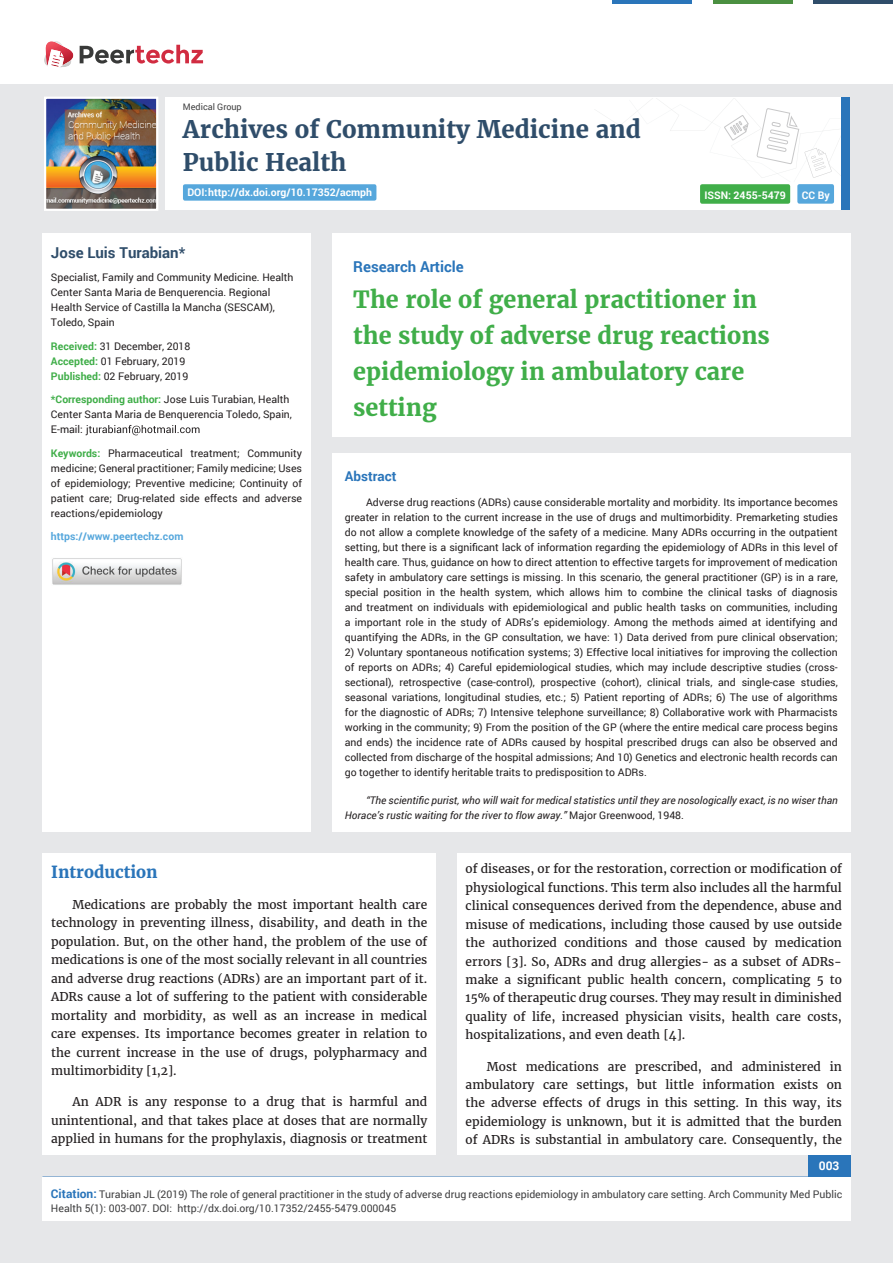
<style>
.page{position:relative;width:893px;height:1263px;background:#e6e7e9}
.page>*{position:absolute;margin:0;border:0;box-sizing:border-box;transform-origin:0 0}
.t1{font:700 24px/33px "Merriweather";color:#2f4d6a}
.t2{font:700 23.4px/36px "Merriweather";color:#40ae49}
.t3{font:700 16.5px "Merriweather";color:#2a75ba}
.t4{font:700 15px "Roboto";color:#2f4d6a}
.t5{font:700 15px "Roboto";color:#2a75ba}
.t6{font:700 13.5px "Roboto";color:#2a75ba}
.t7{font:12px/18.5px "Merriweather";color:#231f20;text-align:justify}
.t8{font:700 12px "Roboto";color:#fff}
.t9{font:10.5px/15px "Roboto";color:#231f20;text-align:justify}
.t10{font:10.5px/13.5px "Roboto";color:#3e3e3f}
.t11{font:italic 10.5px/15px "Roboto";color:#231f20}
.t12{font:700 10.5px "Roboto";color:#fff}
.t13{font:700 10.5px "Roboto";color:#56a7dc}
.t14{font:9px "Roboto";color:#3e3e3f}
.s1{font-weight:700;color:#40ae49}
.s2{font-style:normal}
.s3{font-weight:700;font-size:12px;color:#2a75ba}
</style>
<div class="page">
<div style="left:165px;top:98px;width:684px;height:112px;background:#fff"></div>
<svg style="left:596px;top:100px;width:245px;height:78px"></svg>
<div style="left:841px;top:98px;width:8px;height:112px;background:#2a75ba"></div>
<img style="left:47px;top:100px;width:108px;height:108px">
<div style="left:44px;top:97px;width:114px;height:114px;border:2px solid #fff"></div>
<div style="left:0;top:0;width:893px;height:83px;background:#fff"></div>
<svg style="left:44px;top:41px;width:159px;height:27px"></svg>
<div style="left:700px;top:184px;width:90px;height:20px;background:#40ae49;border-radius:2px"></div>
<div style="left:797px;top:184px;width:37px;height:20px;background:#56a7dc;border-radius:2px"></div>
<hr style="left:713px;top:0;width:79px;height:3px;background:#4b9041">
<hr style="left:612px;top:0;width:80px;height:3px;background:#2a75ba">
<hr style="left:813px;top:0;width:80px;height:3px;background:#2f4d6a">
<div style="left:808px;top:1154px;width:42px;height:43px;background:#2a75ba"></div>
<div style="left:42px;top:1177px;width:809px;height:43px;background:#fff"></div>
<div style="left:183px;top:184px;width:193px;height:17px;background:#56a7dc;border-radius:2px"></div>
<div style="left:332px;top:454px;width:518px;height:378px;background:#fff"></div>
<div style="left:332px;top:233px;width:518px;height:204px;background:#fff"></div>
<div style="left:42px;top:233px;width:269px;height:599px;background:#fff"></div>
<svg style="left:85px;top:425px;width:115px;height:10px"></svg>
<div style="left:43px;top:853px;width:393px;height:301px;background:#fff"></div>
<div style="left:457px;top:853px;width:393px;height:301px;background:#fff"></div>
<img style="left:52px;top:558px;width:130px;height:27px">
<p class="t14" style="left:183px;top:101px;width:60px">Medical Group</p>
<h1 class="t1" style="left:183px;top:113px;width:459px">Archives of Community Medicine and<br>Public Health</h1>
<p class="t12" style="left:187px;top:185px;width:186px">DOI: http://dx.doi.org/10.17352/acmph</p>
<p class="t12" style="left:704px;top:188px;width:83px">ISSN: 2455-5479</p>
<p class="t12" style="left:802px;top:188px;width:29px">CC By</p>
<h3 class="t4" style="left:51px;top:242px;width:136px">Jose Luis Turabian*</h3>
<p class="t9" style="left:51px;top:269px;width:244px;text-align:left">Specialist, Family and Community Medicine. Health Center Santa Maria de Benquerencia. Regional Health Service of Castilla la Mancha (SESCAM), Toledo, Spain</p>
<p class="t9" style="left:51px;top:338px;width:141px;text-align:left"><span class="s1">Received:</span> 31 December, 2018<br><span class="s1">Accepted:</span> 01 February, 2019<br><span class="s1">Published:</span> 02 February, 2019</p>
<p class="t9" style="left:51px;top:391px;width:242px;text-align:left"><span class="s1">*Corresponding author:</span> Jose Luis Turabian, Health<br>Center Santa Maria de Benquerencia Toledo, Spain,<br>E-mail:</p>
<p class="t9" style="left:51px;top:445px;width:253px"><span class="s1">Keywords:</span> Pharmaceutical treatment; Community medicine; General practitioner; Family medicine; Uses of epidemiology; Preventive medicine; Continuity of patient care; Drug-related side effects and adverse reactions/epidemiology</p>
<p class="t13" style="left:51px;top:529px;width:134px">https://www.peertechz.com</p>
<h3 class="t5" style="left:353px;top:256px;width:112px">Research Article</h3>
<h2 class="t2" style="left:353px;top:281px;width:418px">The role of general practitioner in the study of adverse drug reactions epidemiology in ambulatory care setting</h2>
<p class="t6" style="left:345px;top:467px;width:53px">Abstract</p>
<p class="t9" style="left:345px;top:495px;width:494px;text-indent:21px">Adverse drug reactions (ADRs) cause considerable mortality and morbidity. Its importance becomes greater in relation to the current increase in the use of drugs and multimorbidity. Premarketing studies do not allow a complete knowledge of the safety of a medicine. Many ADRs occurring in the outpatient setting, but there is a significant lack of information regarding the epidemiology of ADRs in this level of health care. Thus, guidance on how to direct attention to effective targets for improvement of medication safety in ambulatory care settings is missing. In this scenario, the general practitioner (GP) is in a rare, special position in the health system, which allows him to combine the clinical tasks of diagnosis and treatment on individuals with epidemiological and public health tasks on communities, including a important role in the study of ADRs’s epidemiology. Among the methods aimed at identifying and quantifying the ADRs, in the GP consultation, we have: 1) Data derived from pure clinical observation;</p>
<p class="t9" style="left:345px;top:645px;width:494px">2) Voluntary spontaneous notification systems; 3) Effective local initiatives for improving the collection of reports on ADRs; 4) Careful epidemiological studies, which may include descriptive studies (cross&shy;sectional), retrospective (case-control), prospective (cohort), clinical trials, and single-case studies, seasonal variations, longitudinal studies, etc.; 5) Patient reporting of ADRs; 6) The use of algorithms for the diagnostic of ADRs; 7) Intensive telephone surveillance; 8) Collaborative work with Pharmacists working in the community; 9) From the position of the GP (where the entire medical care process begins and ends) the incidence rate of ADRs caused by hospital prescribed drugs can also be observed and collected from discharge of the hospital admissions; And 10) Genetics and electronic health records can go together to identify heritable traits to predisposition to ADRs.</p>
<p class="t11" style="left:345px;top:792px;width:494px;text-indent:21px">“The scientific purist, who will wait for medical statistics until they are nosologically exact, is no wiser than<br>Horace’s rustic waiting for the river to flow away.” <span class="s2">Major Greenwood, 1948.</span></p>
<h3 class="t3" style="left:51px;top:862px;width:108px">Introduction</h3>
<p class="t7" style="left:51px;top:895px;width:378px;text-indent:21px">Medications are probably the most important health care technology in preventing illness, disability, and death in the population. But, on the other hand, the problem of the use of medications is one of the most socially relevant in all countries and adverse drug reactions (ADRs) are an important part of it.<br>ADRs cause a lot of suffering to the patient with considerable mortality and morbidity, as well as an increase in medical care expenses. Its importance becomes greater in relation to the current increase in the use of drugs, polypharmacy and multimorbidity [1,2].</p>
<p class="t7" style="left:51px;top:1093px;width:378px;text-indent:21px">An ADR is any response to a drug that is harmful and unintentional, and that takes place at doses that are normally applied in humans for the prophylaxis, diagnosis or treatment</p>
<p class="t7" style="left:466px;top:860px;width:378px">of diseases, or for the restoration, correction or modification of physiological functions. This term also includes all the harmful clinical consequences derived from the dependence, abuse and misuse of medications, including those caused by use outside the authorized conditions and those caused by medication errors [3]. So, ADRs and drug allergies- as a subset of ADRs&shy;make a significant public health concern, complicating 5 to 15% of therapeutic drug courses. They may result in diminished quality of life, increased physician visits, health care costs, hospitalizations, and even death [4].</p>
<p class="t7" style="left:466px;top:1057px;width:378px;text-indent:21px">Most medications are prescribed, and administered in ambulatory care settings, but little information exists on the adverse effects of drugs in this setting. In this way, its epidemiology is unknown, but it is admitted that the burden of ADRs is substantial in ambulatory care. Consequently, the</p>
<p class="t8" style="left:819px;top:1158px;width:22px">003</p>
<p class="t10" style="left:51px;top:1188px;width:793px"><span class="s3">Citation:</span> Turabian JL (2019) The role of general practitioner in the study of adverse drug reactions epidemiology in ambulatory care setting. Arch Community Med Public<br>Health 5(1): 003-007. DOI: http://dx.doi.org/10.17352/2455-5479.000045</p>
</div>
